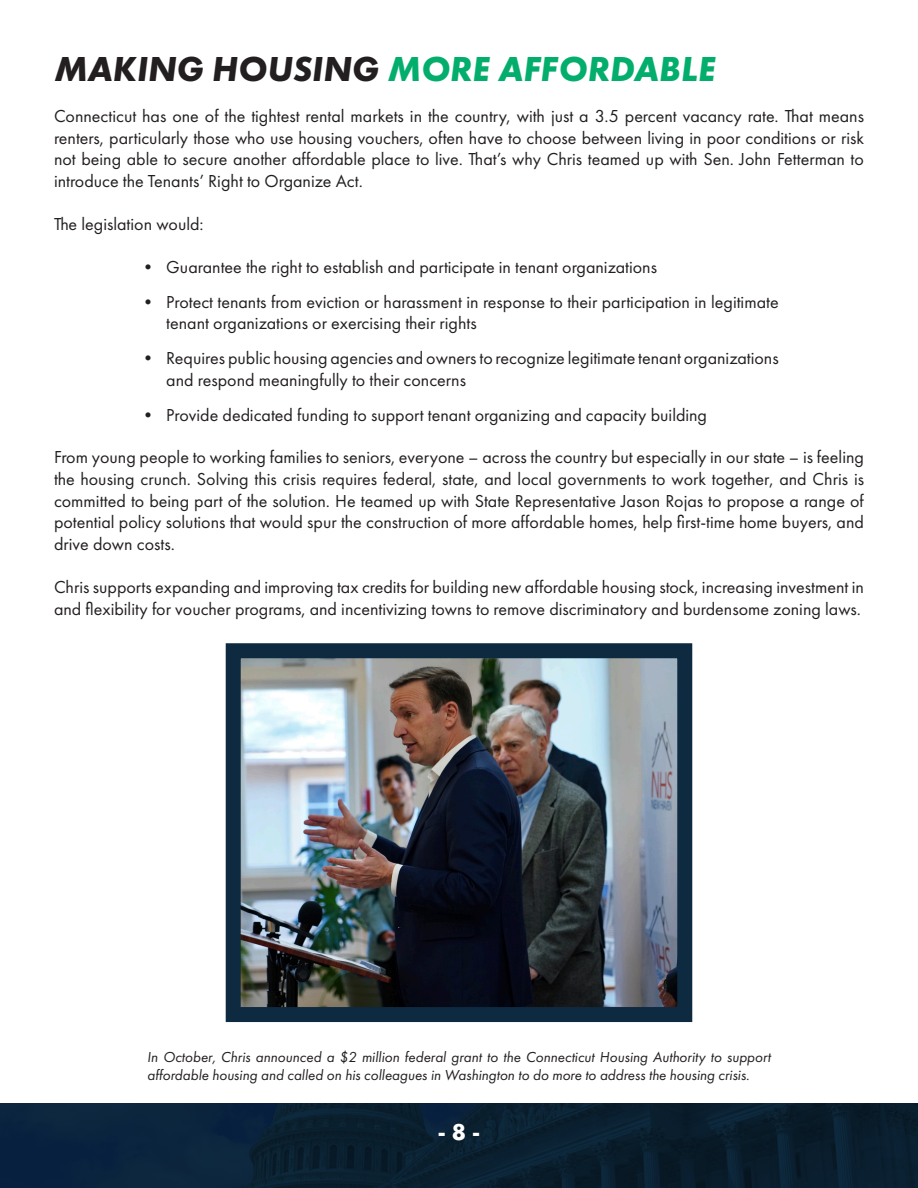
<style>
.page{position:relative;width:918px;height:1188px;background:#fff}
.page>*{position:absolute;margin:0;border:0;box-sizing:border-box;transform-origin:0 0}
.t1{font:italic 700 36px "Futura PT";color:#03ae6c}
.t2{font:700 21px "Futura";color:#fff}
.t3{font:18px/21.6px "Futura PT";color:#231f20}
.t4{font:italic 15px/18px "Futura PT";color:#231f20}
.s1{color:#231f20}
</style>
<div class="page">
<img style="left:0;top:1104px;width:918px;height:84px">
<img style="left:225px;top:643px;width:468px;height:380px">
<p class="t1" style="left:54px;top:47px;width:663px"><span class="s1">MAKING HOUSING</span> MORE AFFORDABLE</p>
<p class="t3" style="left:54px;top:105px;width:812px;text-align:justify">Connecticut has one of the tightest rental markets in the country, with just a 3.5 percent vacancy rate. That means renters, particularly those who use housing vouchers, often have to choose between living in poor conditions or risk not being able to secure another affordable place to live. That’s why Chris teamed up with Sen. John Fetterman to introduce the Tenants’ Right to Organize Act.</p>
<p class="t3" style="left:54px;top:213px;width:151px">The legislation would:</p>
<p class="t3" style="left:139px;top:256px;width:519px">• Guarantee the right to establish and participate in tenant organizations</p>
<p class="t3" style="left:166px;top:291px;width:614px;text-indent:-27px">• Protect tenants from eviction or harassment in response to their participation in legitimate tenant organizations or exercising their rights</p>
<p class="t3" style="left:166px;top:347px;width:614px;text-indent:-27px">• Requires public housing agencies and owners to recognize legitimate tenant organizations and respond meaningfully to their concerns</p>
<p class="t3" style="left:139px;top:404px;width:569px">• Provide dedicated funding to support tenant organizing and capacity building</p>
<p class="t3" style="left:54px;top:447px;width:812px;text-align:justify">From young people to working families to seniors, everyone – across the country but especially in our state – is feeling the housing crunch. Solving this crisis requires federal, state, and local governments to work together, and Chris is committed to being part of the solution. He teamed up with State Representative Jason Rojas to propose a range of potential policy solutions that would spur the construction of more affordable homes, help first-time home buyers, and drive down costs.</p>
<p class="t3" style="left:54px;top:576px;width:812px">Chris supports expanding and improving tax credits for building new affordable housing stock, increasing investment in and flexibility for voucher programs, and incentivizing towns to remove discriminatory and burdensome zoning laws.</p>
<p class="t4" style="left:147px;top:1048px;width:625px">In October, Chris announced a $2 million federal grant to the Connecticut Housing Authority to support affordable housing and called on his colleagues in Washington to do more to address the housing crisis.</p>
<p class="t2" style="left:439px;top:1116px;width:42px">- 8 -</p>
</div>
